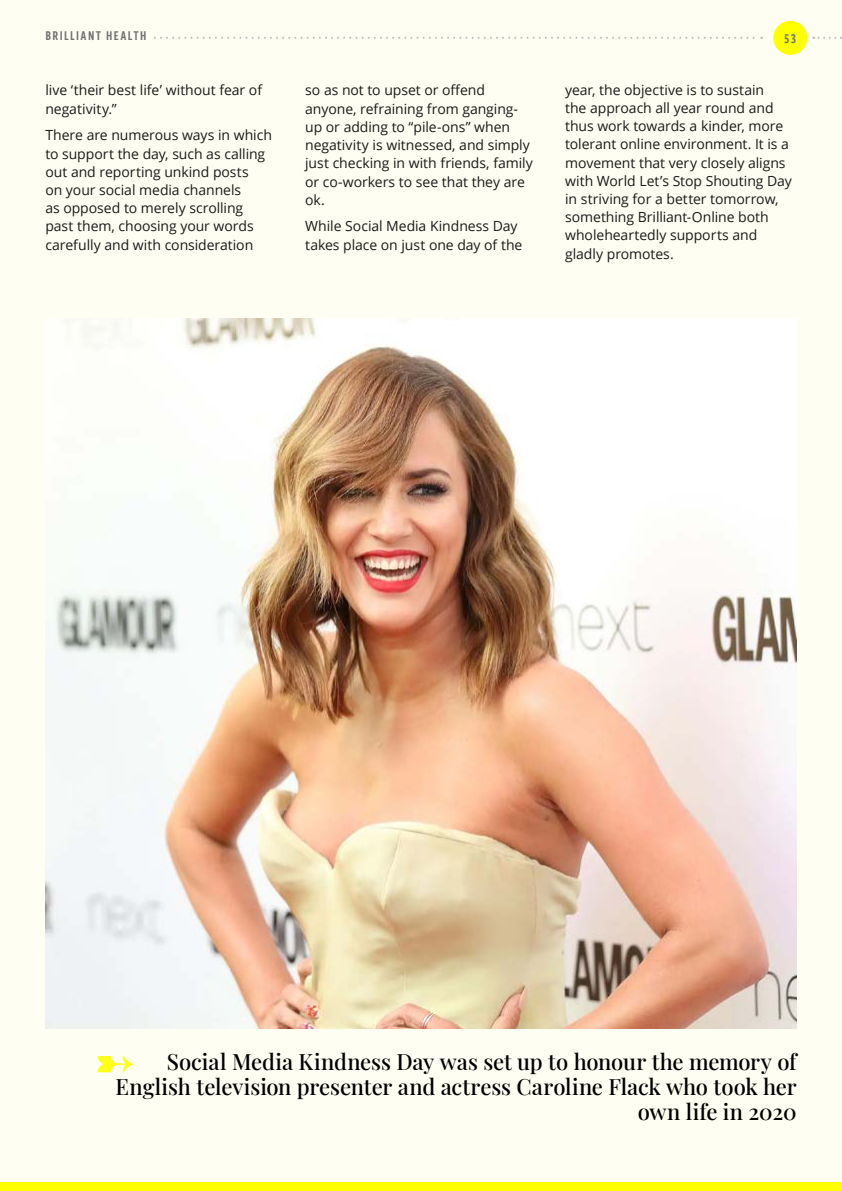
<style>
.page{position:relative;width:842px;height:1191px;background:#fffef2}
.page>*{position:absolute;margin:0;border:0;box-sizing:border-box;transform-origin:0 0}
.t1{font:500 22px/25px "Playfair Display";letter-spacing:-.005em;color:#000;text-align:right}
.t2{font:14px/18.2px "Open Sans";letter-spacing:-.005em;color:#1a1a1a}
.t3{font:14px "Freight Sans Cmp W03 Semi";letter-spacing:.1em;color:#737373}
</style>
<div class="page">
<div style="left:0;top:1182px;width:842px;height:9px;background:#ff0"></div>
<div style="left:773px;top:21px;width:34px;height:34px;background:#ff0;border-radius:50%"></div>
<svg style="left:813px;top:37px;width:22px;height:2px"></svg>
<svg style="left:154px;top:37px;width:608px;height:2px"></svg>
<img style="left:45px;top:319px;width:752px;height:709px">
<p class="t3" style="left:45px;top:25px;width:103px">BRILLIANT HEALTH</p>
<p class="t2" style="left:45px;top:81px;width:218px">live ‘their best life’ without fear of negativity.”</p>
<p class="t2" style="left:45px;top:126px;width:228px">There are numerous ways in which to support the day, such as calling out and reporting unkind posts<br>on your social media channels<br>as opposed to merely scrolling past them, choosing your words carefully and with consideration</p>
<p class="t2" style="left:305px;top:81px;width:229px">so as not to upset or offend anyone, refraining from ganging&shy;up or adding to “pile-ons” when negativity is witnessed, and simply just checking in with friends, family or co-workers to see that they are ok.</p>
<p class="t2" style="left:305px;top:217px;width:219px">While Social Media Kindness Day takes place on just one day of the</p>
<p class="t3" style="left:784px;top:29px;width:14px">53</p>
<p class="t2" style="left:565px;top:80px;width:228px">year, the objective is to sustain<br>the approach all year round and thus work towards a kinder, more tolerant online environment. It is a movement that very closely aligns with World Let’s Stop Shouting Day in striving for a better tomorrow, something Brilliant-Online both wholeheartedly supports and gladly promotes.</p>
<h1 class="t1" style="left:116px;top:1047px;width:682px">Social Media Kindness Day was set up to honour the memory of<br>English television presenter and actress Caroline Flack who took her own life in 2020</h1>
</div>
